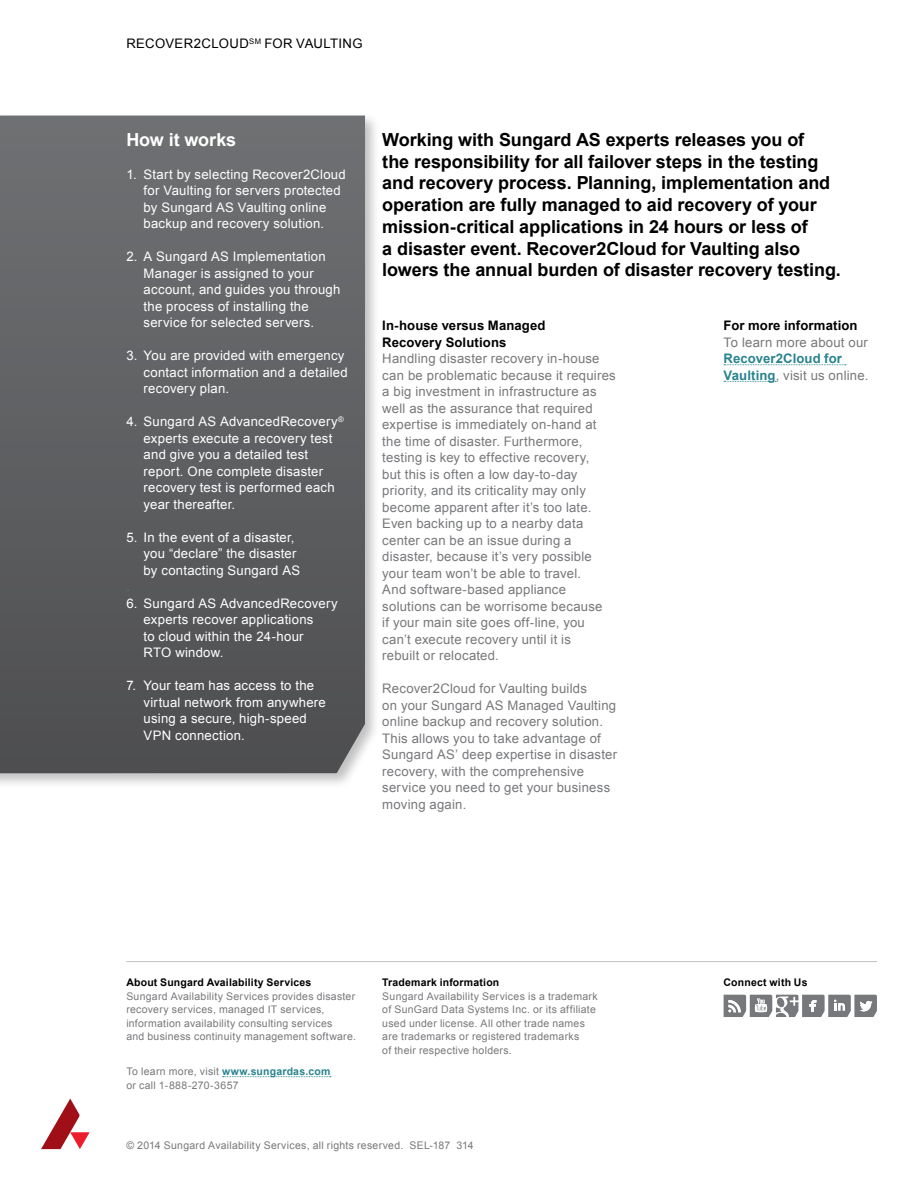
<style>
.page{position:relative;width:918px;height:1188px;background:#fff}
.page>*{position:absolute;margin:0;border:0;box-sizing:border-box;transform-origin:0 0}
.t1{font:700 18px/21.8px "Arial";letter-spacing:-.005em;color:#000}
.t2{font:700 18px "Arial";letter-spacing:-.005em;color:#fff}
.t3{font:13.2px/16.5px "Arial";letter-spacing:.02em;color:#77787b}
.t4{font:13.2px/16.5px "Arial";letter-spacing:.02em;color:#fff}
.t5{font:700 13.2px/16.5px "Arial";letter-spacing:.01em;color:#000}
.t6{font:700 13.2px/16.5px "Arial";letter-spacing:.01em;color:#28838e}
.t7{font:13.2px "Arial";letter-spacing:.03em;color:#000}
.t8{font:10.5px/13.5px "Arial";letter-spacing:.025em;color:#77787b}
.t9{font:700 10.5px "Arial";letter-spacing:.015em;color:#000}
.s1{font-weight:400;color:#77787b}
.s2{font-weight:700;color:#28838e}
</style>
<div class="page">
<svg style="left:223px;top:1076px;width:108px;height:1px"></svg>
<hr style="left:126px;top:961px;width:751px;height:1px;background:#c0c2c4">
<svg style="left:724px;top:995px;width:153px;height:22px"></svg>
<svg style="left:41px;top:1099px;width:49px;height:50px"></svg>
<div style="left:0;top:112px;width:381px;height:677px;background:#000;opacity:.25"></div>
<svg style="left:0;top:116px;width:365px;height:657px;background:#5e5f62"></svg>
<svg style="left:724px;top:364px;width:122px;height:1px"></svg>
<svg style="left:724px;top:381px;width:52px;height:1px"></svg>
<p class="t7" style="left:126px;top:35px;width:238px">RECOVER2CLOUD<sup>SM</sup> FOR VAULTING</p>
<h1 class="t2" style="left:126px;top:128px;width:111px">How it works</h1>
<p class="t4" style="left:144px;top:166px;width:204px;text-indent:-17px">1. Start by selecting Recover2Cloud for Vaulting for servers protected by Sungard AS Vaulting online backup and recovery solution.</p>
<p class="t4" style="left:144px;top:249px;width:198px;text-indent:-17px">2. A Sungard AS Implementation<br>Manager is assigned to your account, and guides you through the process of installing the service for selected servers.</p>
<p class="t4" style="left:144px;top:348px;width:206px;text-indent:-17px">3. You are provided with emergency contact information and a detailed recovery plan.</p>
<p class="t4" style="left:144px;top:414px;width:202px;text-indent:-17px">4. Sungard AS AdvancedRecovery<sup>® </sup>experts execute a recovery test and give you a detailed test report. One complete disaster recovery test is performed each year thereafter.</p>
<p class="t4" style="left:144px;top:529px;width:158px;text-indent:-17px">5. In the event of a disaster, you “declare” the disaster by contacting Sungard AS</p>
<p class="t3" style="left:126px;top:579px;width:5px">.</p>
<p class="t4" style="left:144px;top:595px;width:196px;text-indent:-17px">6. Sungard AS AdvancedRecovery experts recover applications<br>to cloud within the 24-hour<br>RTO window.</p>
<p class="t4" style="left:144px;top:678px;width:184px;text-indent:-17px">7. Your team has access to the virtual network from anywhere using a secure, high-speed<br>VPN connection.</p>
<p class="t1" style="left:382px;top:129px;width:460px">Working with Sungard AS experts releases you of<br>the responsibility for all failover steps in the testing and recovery process. Planning, implementation and operation are fully managed to aid recovery of your mission-critical applications in 24 hours or less of<br>a disaster event. Recover2Cloud for Vaulting also lowers the annual burden of disaster recovery testing.</p>
<p class="t5" style="left:382px;top:318px;width:165px">In-house versus Managed<br>Recovery Solutions</p>
<p class="t3" style="left:382px;top:350px;width:235px">Handling disaster recovery in-house can be problematic because it requires a big investment in infrastructure as well as the assurance that required expertise is immediately on-hand at the time of disaster. Furthermore, testing is key to effective recovery,<br>but this is often a low day-to-day priority, and its criticality may only become apparent after it’s too late.<br>Even backing up to a nearby data center can be an issue during a disaster, because it’s very possible your team won’t be able to travel.<br>And software-based appliance solutions can be worrisome because<br>if your main site goes off-line, you can’t execute recovery until it is<br>rebuilt or relocated.</p>
<p class="t3" style="left:382px;top:680px;width:236px">Recover2Cloud for Vaulting builds<br>on your Sungard AS Managed Vaulting online backup and recovery solution.<br>This allows you to take advantage of Sungard AS’ deep expertise in disaster recovery, with the comprehensive service you need to get your business moving again.</p>
<p class="t5" style="left:724px;top:318px;width:136px">For more information</p>
<p class="t3" style="left:724px;top:334px;width:146px">To learn more about our</p>
<p class="t6" style="left:724px;top:351px;width:146px">Recover2Cloud for<br>Vaulting<span class="s1">, visit us online.</span></p>
<p class="t9" style="left:126px;top:975px;width:187px">About Sungard Availability Services</p>
<p class="t8" style="left:126px;top:989px;width:231px">Sungard Availability Services provides disaster recovery services, managed IT services, information availability consulting services<br>and business continuity management software.</p>
<p class="t8" style="left:126px;top:1065px;width:205px">To learn more, visit <span class="s2">www.sungardas.com </span>or call 1-888-270-3657</p>
<p class="t9" style="left:382px;top:975px;width:119px">Trademark information</p>
<p class="t8" style="left:382px;top:989px;width:217px">Sungard Availability Services is a trademark of SunGard Data Systems Inc. or its affiliate used under license. All other trade names are trademarks or registered trademarks<br>of their respective holders.</p>
<p class="t9" style="left:724px;top:975px;width:85px">Connect with Us</p>
<p class="t8" style="left:126px;top:1139px;width:349px">© 2014 Sungard Availability Services, all rights reserved. SEL-187 314</p>
</div>
